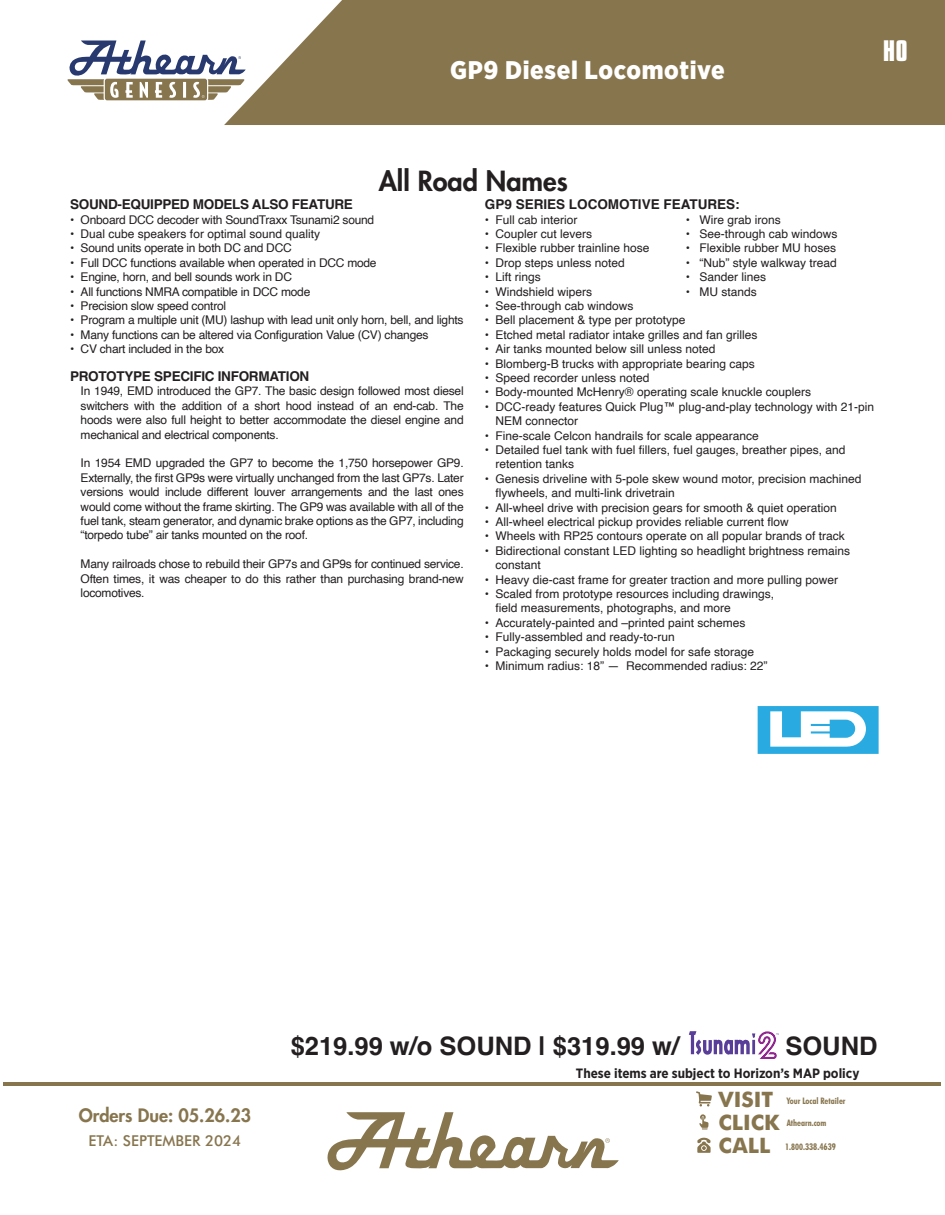
<style>
.page{position:relative;width:945px;height:1215px;background:#fff}
.page>*{position:absolute;margin:0;border:0;box-sizing:border-box;transform-origin:0 0}
.t1{font:800 27px "Futura";color:#231f20}
.t2{font:700 25.5px "Helvetica";color:#231f20}
.t3{font:900 25.5px "Gotham Narrow";letter-spacing:.025em;color:#fff}
.t4{font:700 25.5px "Compacta BT";color:#fff}
.t5{font:700 21.3px/23px "Futura BT";color:#87754e}
.t6{font:800 18px "Futura";color:#87754e}
.t7{font:500 15px "Futura BT";color:#87754e}
.t8{font:700 13.5px "Helvetica";letter-spacing:-.02em;color:#231f20}
.t9{font:700 13.5px "Gotham Narrow";color:#231f20}
.t10{font:700 13.5px "Helvetica";color:#231f20}
.t11{font:12px/14.4px "Helvetica";color:#231f20}
.t12{font:12px "Helvetica";letter-spacing:-.02em;color:#231f20}
.t13{font:700 condensed 9.3px "Futura BT";color:#87754e}
.t14{font:700 condensed 9px "Futura BT";color:#87754e}
.s1{font-size:9px}
</style>
<div class="page">
<svg style="left:327px;top:1112px;width:292px;height:59px"></svg>
<svg style="left:67px;top:41px;width:157px;height:59px"></svg>
<svg style="left:224px;top:0;width:721px;height:125px;background:#907f5b"></svg>
<hr style="left:4px;top:1082px;width:937px;height:4px;background:#87754e">
<svg style="left:696px;top:1091px;width:16px;height:15px"></svg>
<svg style="left:699px;top:1114px;width:10px;height:16px"></svg>
<svg style="left:697px;top:1138px;width:14px;height:15px"></svg>
<svg style="left:758px;top:706px;width:121px;height:48px"></svg>
<svg style="left:688px;top:1031px;width:91px;height:28px"></svg>
<h2 class="t3" style="left:450px;top:53px;width:276px">GP9 Diesel Locomotive</h2>
<h2 class="t4" style="left:883px;top:35px;width:26px">HO</h2>
<h1 class="t1" style="left:379px;top:163px;width:191px">All Road Names</h1>
<p class="t10" style="left:485px;top:196px;width:256px">GP9 SERIES LOCOMOTIVE FEATURES:</p>
<p class="t11" style="left:485px;top:213px;width:94px">• Full cab interior</p>
<p class="t11" style="left:686px;top:213px;width:96px">• Wire grab irons</p>
<p class="t11" style="left:485px;top:227px;width:109px">• Coupler cut levers</p>
<p class="t11" style="left:686px;top:227px;width:153px">• See-through cab windows</p>
<p class="t11" style="left:485px;top:241px;width:166px">• Flexible rubber trainline hose</p>
<p class="t11" style="left:686px;top:241px;width:152px">• Flexible rubber MU hoses</p>
<p class="t11" style="left:485px;top:256px;width:141px">• Drop steps unless noted</p>
<p class="t11" style="left:686px;top:256px;width:152px">• “Nub” style walkway tread</p>
<p class="t11" style="left:485px;top:270px;width:57px">• Lift rings</p>
<p class="t11" style="left:686px;top:270px;width:82px">• Sander lines</p>
<p class="t11" style="left:485px;top:285px;width:109px">• Windshield wipers</p>
<p class="t11" style="left:686px;top:285px;width:72px">• MU stands</p>
<p class="t11" style="left:485px;top:299px;width:150px">• See-through cab windows</p>
<p class="t11" style="left:485px;top:313px;width:202px">• Bell placement &amp; type per prototype</p>
<p class="t11" style="left:485px;top:328px;width:274px">• Etched metal radiator intake grilles and fan grilles</p>
<p class="t11" style="left:485px;top:342px;width:232px">• Air tanks mounted below sill unless noted</p>
<p class="t11" style="left:485px;top:357px;width:271px">• Blomberg-B trucks with appropriate bearing caps</p>
<p class="t11" style="left:485px;top:371px;width:166px">• Speed recorder unless noted</p>
<p class="t11" style="left:485px;top:385px;width:328px">• Body-mounted McHenry® operating scale knuckle couplers</p>
<p class="t11" style="left:495px;top:400px;width:380px;text-indent:-10px">• DCC-ready features Quick Plug™ plug-and-play technology with 21-pin<br>NEM connector</p>
<p class="t11" style="left:485px;top:429px;width:275px">• Fine-scale Celcon handrails for scale appearance</p>
<p class="t11" style="left:495px;top:443px;width:352px;text-indent:-10px">• Detailed fuel tank with fuel fillers, fuel gauges, breather pipes, and retention tanks</p>
<p class="t11" style="left:495px;top:472px;width:368px;text-indent:-10px">• Genesis driveline with 5-pole skew wound motor, precision machined flywheels, and multi-link drivetrain</p>
<p class="t11" style="left:485px;top:501px;width:353px">• All-wheel drive with precision gears for smooth &amp; quiet operation</p>
<p class="t11" style="left:485px;top:515px;width:305px">• All-wheel electrical pickup provides reliable current flow</p>
<p class="t11" style="left:485px;top:529px;width:361px">• Wheels with RP25 contours operate on all popular brands of track</p>
<p class="t11" style="left:495px;top:544px;width:356px;text-indent:-10px">• Bidirectional constant LED lighting so headlight brightness remains constant</p>
<p class="t11" style="left:485px;top:573px;width:355px">• Heavy die-cast frame for greater traction and more pulling power</p>
<p class="t11" style="left:495px;top:587px;width:280px;text-indent:-10px">• Scaled from prototype resources including drawings, field measurements, photographs, and more</p>
<p class="t11" style="left:485px;top:616px;width:262px">• Accurately-painted and –printed paint schemes</p>
<p class="t11" style="left:485px;top:630px;width:191px">• Fully-assembled and ready-to-run</p>
<p class="t11" style="left:485px;top:645px;width:271px">• Packaging securely holds model for safe storage</p>
<p class="t11" style="left:485px;top:659px;width:284px">• Minimum radius: 18” — Recommended radius: 22”</p>
<p class="t8" style="left:70px;top:196px;width:284px">SOUND-EQUIPPED MODELS ALSO FEATURE</p>
<p class="t12" style="left:70px;top:210px;width:306px">• Onboard DCC decoder with SoundTraxx Tsunami2 sound</p>
<p class="t11" style="left:70px;top:227px;width:251px">• Dual cube speakers for optimal sound quality</p>
<p class="t12" style="left:70px;top:239px;width:223px">• Sound units operate in both DC and DCC</p>
<p class="t12" style="left:70px;top:253px;width:308px">• Full DCC functions available when operated in DCC mode</p>
<p class="t12" style="left:70px;top:268px;width:223px">• Engine, horn, and bell sounds work in DC</p>
<p class="t12" style="left:70px;top:282px;width:242px">• All functions NMRA compatible in DCC mode</p>
<p class="t12" style="left:70px;top:297px;width:158px">• Precision slow speed control</p>
<p class="t12" style="left:70px;top:311px;width:395px">• Program a multiple unit (MU) lashup with lead unit only horn, bell, and lights</p>
<p class="t12" style="left:70px;top:325px;width:360px">• Many functions can be altered via Configuration Value (CV) changes</p>
<p class="t12" style="left:70px;top:340px;width:156px">• CV chart included in the box</p>
<p class="t8" style="left:70px;top:368px;width:241px">PROTOTYPE SPECIFIC INFORMATION</p>
<p class="t11" style="left:81px;top:384px;width:385px;text-align:justify">In 1949, EMD introduced the GP7. The basic design followed most diesel switchers with the addition of a short hood instead of an end-cab. The hoods were also full height to better accommodate the diesel engine and mechanical and electrical components.</p>
<p class="t11" style="left:81px;top:456px;width:385px;text-align:justify">In 1954 EMD upgraded the GP7 to become the 1,750 horsepower GP9.<br>Externally, the first GP9s were virtually unchanged from the last GP7s. Later versions would include different louver arrangements and the last ones would come without the frame skirting. The GP9 was available with all of the fuel tank, steam generator, and dynamic brake options as the GP7, including “torpedo tube” air tanks mounted on the roof.</p>
<p class="t11" style="left:81px;top:557px;width:385px;text-align:justify">Many railroads chose to rebuild their GP7s and GP9s for continued service.<br>Often times, it was cheaper to do this rather than purchasing brand-new locomotives.</p>
<h3 class="t6" style="left:79px;top:1103px;width:174px">Orders Due: 05.26.23</h3>
<p class="t7" style="left:89px;top:1132px;width:154px">ETA: SEPTEMBER 2024</p>
<h2 class="t2" style="left:291px;top:1030px;width:390px">$219.99 w/o SOUND | $319.99 w/</h2>
<h2 class="t2" style="left:785px;top:1030px;width:94px">SOUND</h2>
<p class="t9" style="left:576px;top:1064px;width:285px">These items are subject to Horizon’s MAP policy</p>
<h3 class="t5" style="left:719px;top:1088px;width:63px">VISIT<br>CLICK<br>CALL</h3>
<p class="t14" style="left:787px;top:1095px;width:60px">Your Local Retailer</p>
<p class="t14" style="left:787px;top:1117px;width:41px">Athearn.com</p>
<p class="t13" style="left:785px;top:1141px;width:52px"><span class="s1">1.800.</span>338.4639</p>
</div>
